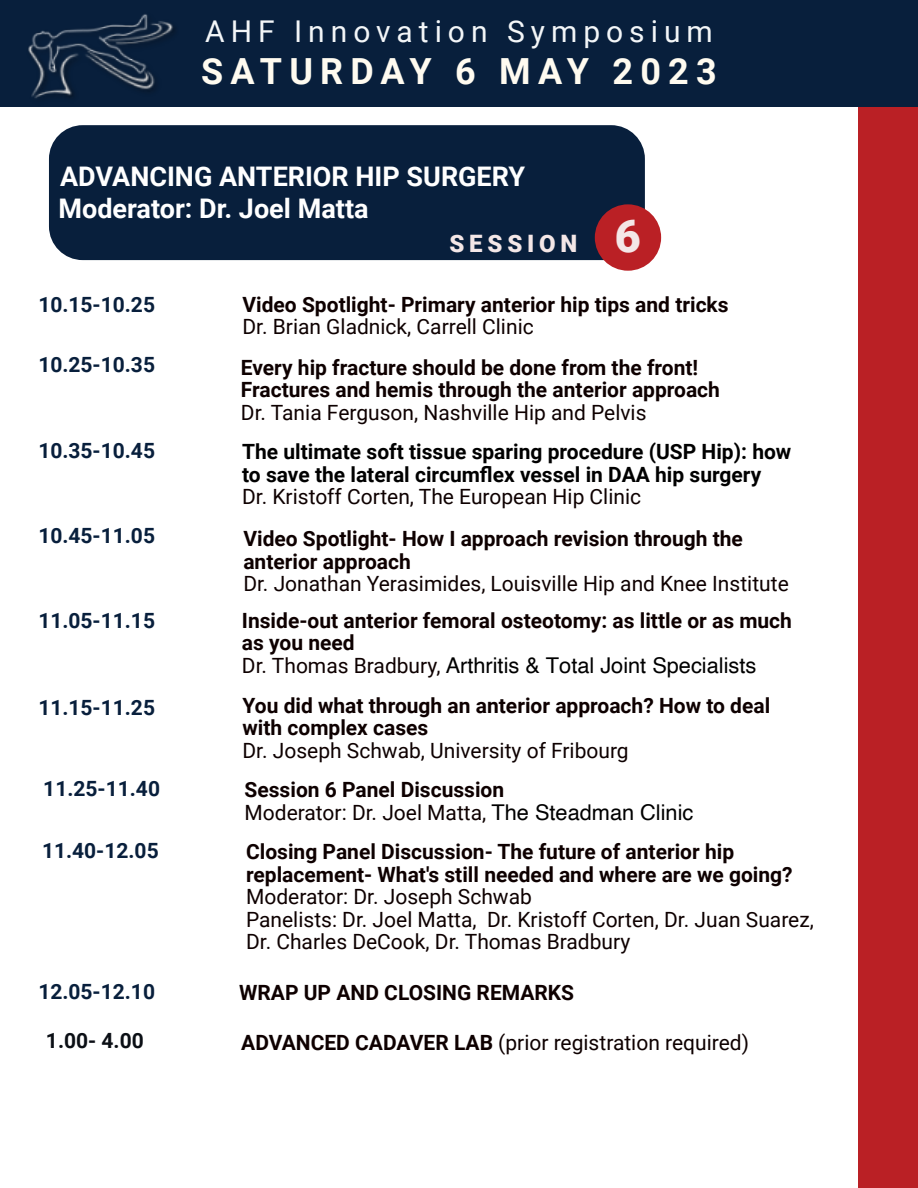
<style>
.page{position:relative;width:918px;height:1188px;background:#fff}
.page>*{position:absolute;margin:0;border:0;box-sizing:border-box;transform-origin:0 0}
.t1{font:900 45px "Roboto";color:#f4e7e7}
.t2{font:700 36px "Roboto";letter-spacing:.2em;color:#fffbf0}
.t3{font:30px "Roboto";letter-spacing:.2em;color:#f3f6f8}
.t4{font:700 27px/32px "Roboto";color:#fff}
.t5{font:900 24px "Roboto";letter-spacing:.2em;color:#f4e7e7}
.t6{font:21.75px "Helvetica";color:#000}
.t7{font:700 21px/22.5px "Roboto";color:#0e0000}
.t8{font:21px/22.5px "Roboto";color:#0e0000}
.t9{font:700 21px "Roboto";color:#081f3c}
.t10{font:700 21px/22.5px "Roboto";color:#000}
.t11{font:700 21px "Roboto";color:#0b0f15}
.s1{font-family:"Roboto";font-size:21px;color:#0e0000}
.s2{font-weight:400}
.s3{font-family:"Helvetica";font-weight:400;font-size:21.75px;color:#000}
.s4{font-weight:700}
</style>
<div class="page">
<div style="left:858px;top:0;width:60px;height:1188px;background:#ba2025"></div>
<div style="left:0;top:0;width:918px;height:107px;background:#081f3c"></div>
<div style="left:49px;top:125px;width:596px;height:135px;background:#081f3c;border-radius:34px"></div>
<div style="left:595px;top:204px;width:66px;height:67px;background:#ba2025;border-radius:50%"></div>
<img style="left:28px;top:14px;width:147px;height:84px">
<h3 class="t3" style="left:205px;top:20px;width:509px">AHF Innovation Symposium</h3>
<h2 class="t2" style="left:201px;top:57px;width:517px">SATURDAY 6 MAY 2023</h2>
<p class="t4" style="left:58px;top:164px;width:468px">ADVANCING ANTERIOR HIP SURGERY<br>Moderator: Dr. Joel Matta</p>
<p class="t5" style="left:449px;top:234px;width:129px">SESSION</p>
<h1 class="t1" style="left:615px;top:218px;width:28px">6</h1>
<p class="t7" style="left:242px;top:295px;width:488px">Video Spotlight- Primary anterior hip tips and tricks</p>
<p class="t8" style="left:242px;top:318px;width:293px">Dr. Brian Gladnick, Carrell Clinic</p>
<p class="t7" style="left:241px;top:358px;width:481px">Every hip fracture should be done from the front!<br>Fractures and hemis through the anterior approach</p>
<p class="t8" style="left:241px;top:403px;width:407px">Dr. Tania Ferguson, Nashville Hip and Pelvis</p>
<p class="t10" style="left:242px;top:443px;width:551px">The ultimate soft tissue sparing procedure (USP Hip): how to save the lateral circumflex vessel in DAA hip surgery</p>
<p class="t8" style="left:242px;top:488px;width:401px">Dr. Kristoff Corten, The European Hip Clinic</p>
<p class="t7" style="left:243px;top:530px;width:501px">Video Spotlight- How I approach revision through the anterior approach</p>
<p class="t8" style="left:243px;top:575px;width:547px">Dr. Jonathan Yerasimides, Louisville Hip and Knee Institute</p>
<p class="t7" style="left:242px;top:611px;width:552px">Inside-out anterior femoral osteotomy: as little or as much as you need</p>
<p class="t6" style="left:242px;top:657px;width:516px"><span class="s1">Dr. Thomas Bradbury,</span> Arthritis &amp; Total Joint Specialists</p>
<p class="t7" style="left:243px;top:696px;width:529px">You did what through an anterior approach? How to deal with complex cases</p>
<p class="t8" style="left:243px;top:741px;width:388px">Dr. Joseph Schwab, University of Fribourg</p>
<p class="t7" style="left:245px;top:781px;width:450px">Session 6 Panel Discussion<br><span class="s2">Moderator: Dr. Joel Matta,</span> <span class="s3">The Steadman Clinic</span></p>
<p class="t7" style="left:246px;top:843px;width:548px">Closing Panel Discussion- The future of anterior hip replacement- What's still needed and where are we going?</p>
<p class="t8" style="left:246px;top:888px;width:569px">Moderator: Dr. Joseph Schwab<br>Panelists: Dr. Joel Matta, Dr. Kristoff Corten, Dr. Juan Suarez,<br>Dr. Charles DeCook, Dr. Thomas Bradbury</p>
<p class="t7" style="left:239px;top:983px;width:337px">WRAP UP AND CLOSING REMARKS</p>
<p class="t9" style="left:38px;top:297px;width:118px">10.15-10.25</p>
<p class="t9" style="left:38px;top:356px;width:118px">10.25-10.35</p>
<p class="t9" style="left:38px;top:442px;width:118px">10.35-10.45</p>
<p class="t9" style="left:38px;top:527px;width:118px">10.45-11.05</p>
<p class="t9" style="left:38px;top:613px;width:118px">11.05-11.15</p>
<p class="t9" style="left:38px;top:699px;width:118px">11.15-11.25</p>
<p class="t9" style="left:43px;top:780px;width:118px">11.25-11.40</p>
<p class="t9" style="left:42px;top:842px;width:118px">11.40-12.05</p>
<p class="t9" style="left:38px;top:983px;width:118px">12.05-12.10</p>
<p class="t11" style="left:46px;top:1032px;width:99px">1.00- 4.00</p>
<p class="t8" style="left:241px;top:1034px;width:509px"><span class="s4">ADVANCED CADAVER LAB</span> (prior registration required)</p>
</div>
